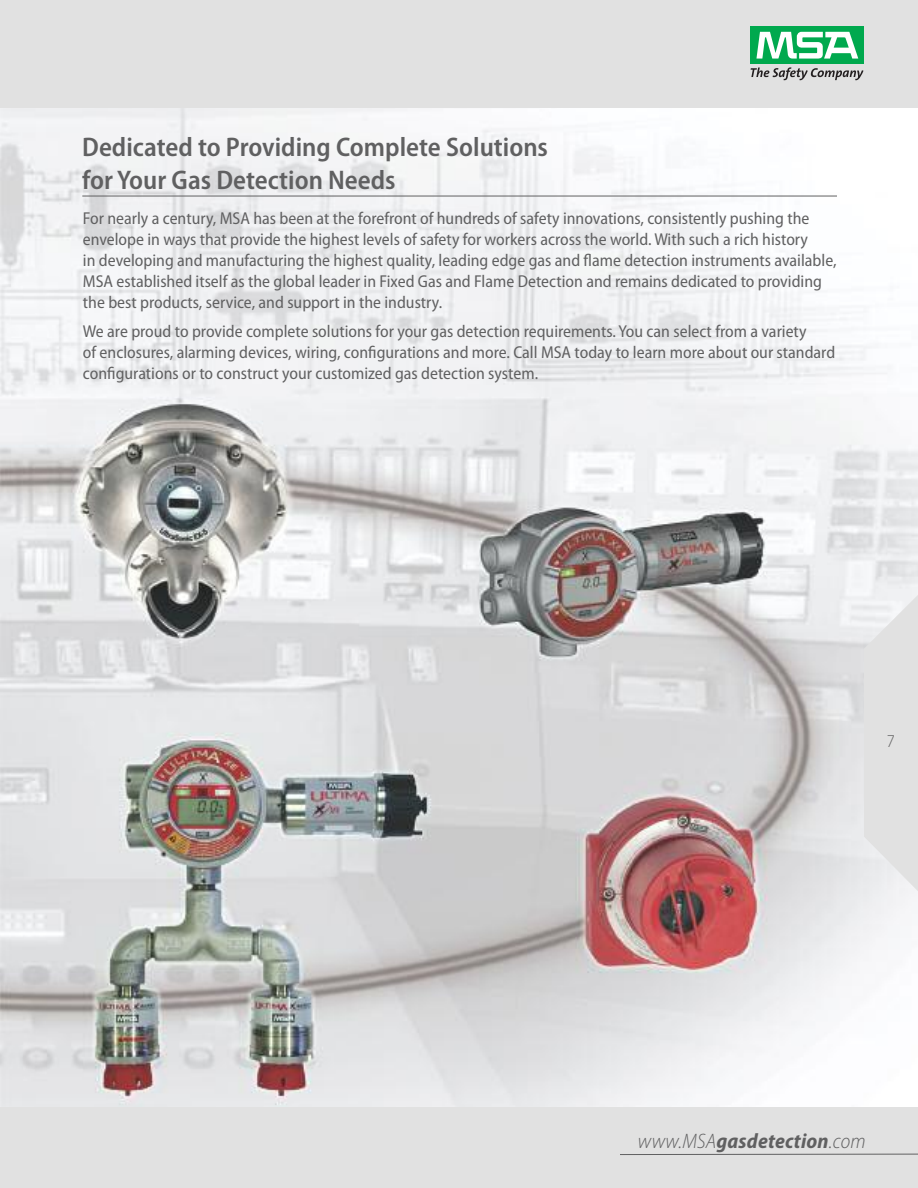
<style>
.page{position:relative;width:918px;height:1188px;background:#fff}
.page>*{position:absolute;margin:0;border:0;box-sizing:border-box;transform-origin:0 0}
.t1{font:600 semi-condensed 27px/32.4px "Myriad Pro";color:#606061}
.t2{font:italic 700 semi-condensed 21px "Myriad Pro";letter-spacing:.01em;color:#606061}
.t3{font:300 semi-condensed 18px "Myriad Pro";color:#606061}
.t4{font:semi-condensed 17.25px/21px "Myriad Pro";color:#606061}
.s1{font-weight:300}
</style>
<div class="page">
<img style="left:0;top:108px;width:918px;height:999px">
<div style="left:1px;top:1107px;width:917px;height:81px;background:#e1e1e1"></div>
<div style="left:0;top:0;width:918px;height:108px;background:#e1e1e1"></div>
<div style="left:751px;top:26px;width:113px;height:38px;background:#00a94e"></div>
<svg style="left:756px;top:32px;width:102px;height:27px"></svg>
<svg style="left:751px;top:67px;width:113px;height:13px"></svg>
<svg style="left:864px;top:552px;width:54px;height:381px"></svg>
<hr style="left:0;top:1107px;width:1px;height:81px;background:#e1e1e1">
<hr style="left:82px;top:196px;width:755px;height:1px;background:#606061">
<svg style="left:620px;top:1153px;width:298px;height:2px"></svg>
<h1 class="t1" style="left:82px;top:133px;width:467px">Dedicated to Providing Complete Solutions for Your Gas Detection Needs</h1>
<p class="t4" style="left:83px;top:209px;width:755px">For nearly a century, MSA has been at the forefront of hundreds of safety innovations, consistently pushing the envelope in ways that provide the highest levels of safety for workers across the world. With such a rich history<br>in developing and manufacturing the highest quality, leading edge gas and flame detection instruments available, MSA established itself as the global leader in Fixed Gas and Flame Detection and remains dedicated to providing the best products, service, and support in the industry.</p>
<p class="t4" style="left:83px;top:322px;width:754px">We are proud to provide complete solutions for your gas detection requirements. you can select from a variety<br>of enclosures, alarming devices, wiring, configurations and more. Call MSA today to learn more about our standard configurations or to construct your customized gas detection system.</p>
<p class="t3" style="left:887px;top:734px;width:10px">7</p>
<p class="t2" style="left:638px;top:1133px;width:229px"><span class="s1">www.MSA</span>gasdetection<span class="s1">.com</span></p>
</div>
